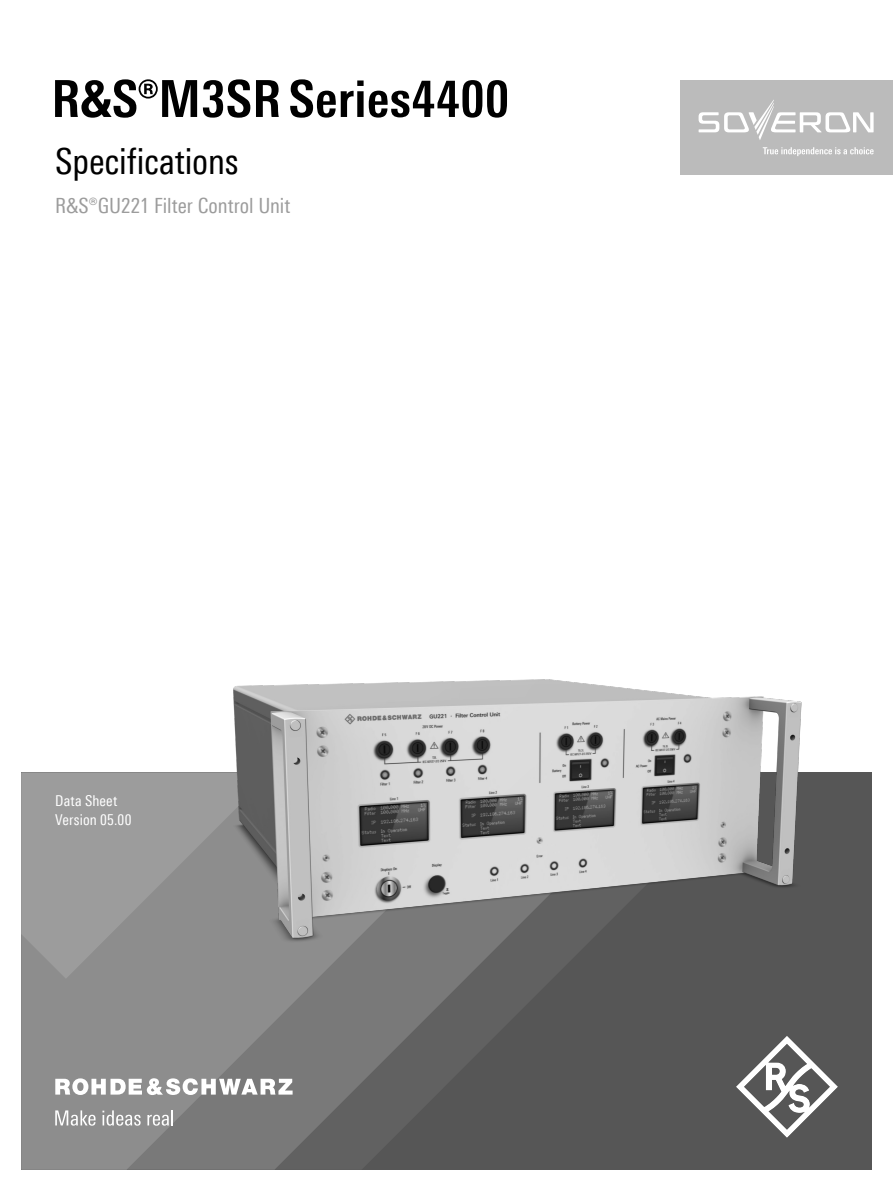
<style>
.page{position:relative;width:893px;height:1191px;background:#fff}
.page>*{position:absolute;margin:0;border:0;box-sizing:border-box;transform-origin:0 0}
.Seiten_Headline_34Pt{font:700 51px "Linotype Univers 620 Cn";letter-spacing:.01em;color:#000}
.Subheadline_24_Pt_sc{font:36px "Linotype Univers 420 Cn";letter-spacing:-.005em;color:#000}
.Teaser_14pt_Titel_GB{font:21px "Linotype Univers 420 Cn";color:#9c9c9c}
.t1{font:15px/19.2px "Linotype Univers 420 Cn";letter-spacing:.01em;color:#fff}
</style>
<div class="page">
<div style="left:21px;top:772px;width:851px;height:397px;background:#565656"></div>
<svg style="left:21px;top:978px;width:472px;height:191px"></svg>
<svg style="left:21px;top:772px;width:204px;height:206px;background:#979797"></svg>
<svg style="left:736px;top:1037px;width:102px;height:100px"></svg>
<svg style="left:55px;top:1078px;width:238px;height:17px;background:#c8c8c8"></svg>
<svg style="left:55px;top:1110px;width:41px;height:15px"></svg>
<svg style="left:102px;top:1110px;width:39px;height:15px"></svg>
<svg style="left:147px;top:1110px;width:26px;height:15px"></svg>
<img style="left:225px;top:679px;width:577px;height:358px">
<div style="left:680px;top:80px;width:213px;height:94px;background:#bbb"></div>
<svg style="left:763px;top:147px;width:111px;height:9px"></svg>
<svg style="left:699px;top:100px;width:175px;height:40px"></svg>
<p class="Seiten_Headline_34Pt" style="left:51px;top:68px;width:459px">R&amp;S®M3SR Series4400</p>
<p class="Subheadline_24_Pt_sc" style="left:55px;top:141px;width:185px">Specifications</p>
<p class="Teaser_14pt_Titel_GB" style="left:55px;top:193px;width:237px">R&amp;S®GU221 Filter Control Unit</p>
<p class="t1" style="left:55px;top:791px;width:78px">Data Sheet<br>Version 05.00</p>
</div>
